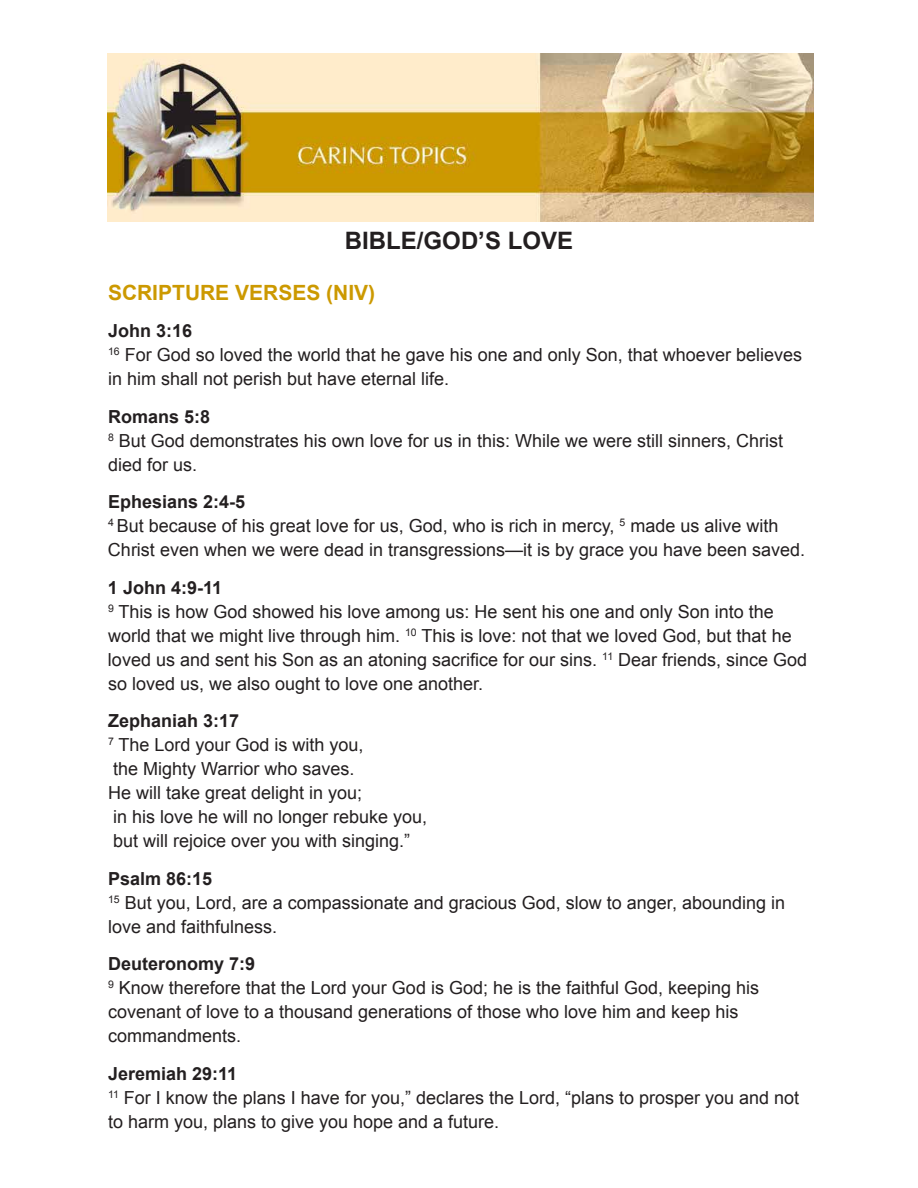
<style>
.page{position:relative;width:918px;height:1188px;background:#fff}
.page>*{position:absolute;margin:0;border:0;box-sizing:border-box;transform-origin:0 0}
.t1{font:700 24px "Arial";color:#231f20}
.t2{font:700 21px "Arial";color:#c90}
.t3{font:18px/24px "Arial";color:#231f20}
.s1{font-weight:700}
</style>
<div class="page">
<img style="left:108px;top:54px;width:706px;height:167px">
<h1 class="t1" style="left:345px;top:224px;width:230px">BIBLE/GOD’S LOVE</h1>
<p class="t2" style="left:108px;top:278px;width:269px">SCRIPTURE VERSES (NIV)</p>
<p class="t3" style="left:108px;top:319px;width:696px"><span class="s1">John 3:16<br></span><sup>16</sup> For God so loved the world that he gave his one and only Son, that whoever believes in him shall not perish but have eternal life.</p>
<p class="t3" style="left:108px;top:405px;width:677px"><span class="s1">Romans 5:8<br></span><sup>8</sup> But God demonstrates his own love for us in this: While we were still sinners, Christ died for us.</p>
<p class="t3" style="left:108px;top:490px;width:699px"><span class="s1">Ephesians 2:4-5<br></span><sup>4</sup> But because of his great love for us, God, who is rich in mercy, <sup>5</sup> made us alive with<br>Christ even when we were dead in transgressions—it is by grace you have been saved.</p>
<p class="t3" style="left:108px;top:576px;width:701px"><span class="s1">1 John 4:9-11<br></span><sup>9</sup> This is how God showed his love among us: He sent his one and only Son into the world that we might live through him. <sup>10</sup> This is love: not that we loved God, but that he loved us and sent his Son as an atoning sacrifice for our sins. <sup>11</sup> Dear friends, since God so loved us, we also ought to love one another.</p>
<p class="t3" style="left:108px;top:709px;width:321px"><span class="s1">Zephaniah 3:17<br></span><sup>7</sup> The Lord your God is with you,<br>the Mighty Warrior who saves.<br>He will take great delight in you;<br>in his love he will no longer rebuke you, but will rejoice over you with singing.”</p>
<p class="t3" style="left:108px;top:867px;width:679px"><span class="s1">Psalm 86:15<br></span><sup>15</sup> But you, Lord, are a compassionate and gracious God, slow to anger, abounding in love and faithfulness.</p>
<p class="t3" style="left:108px;top:952px;width:653px"><span class="s1">Deuteronomy 7:9<br></span><sup>9</sup> Know therefore that the Lord your God is God; he is the faithful God, keeping his covenant of love to a thousand generations of those who love him and keep his commandments.</p>
<p class="t3" style="left:108px;top:1062px;width:693px"><span class="s1">Jeremiah 29:11<br></span><sup>11</sup> For I know the plans I have for you,” declares the Lord, “plans to prosper you and not to harm you, plans to give you hope and a future.</p>
</div>
